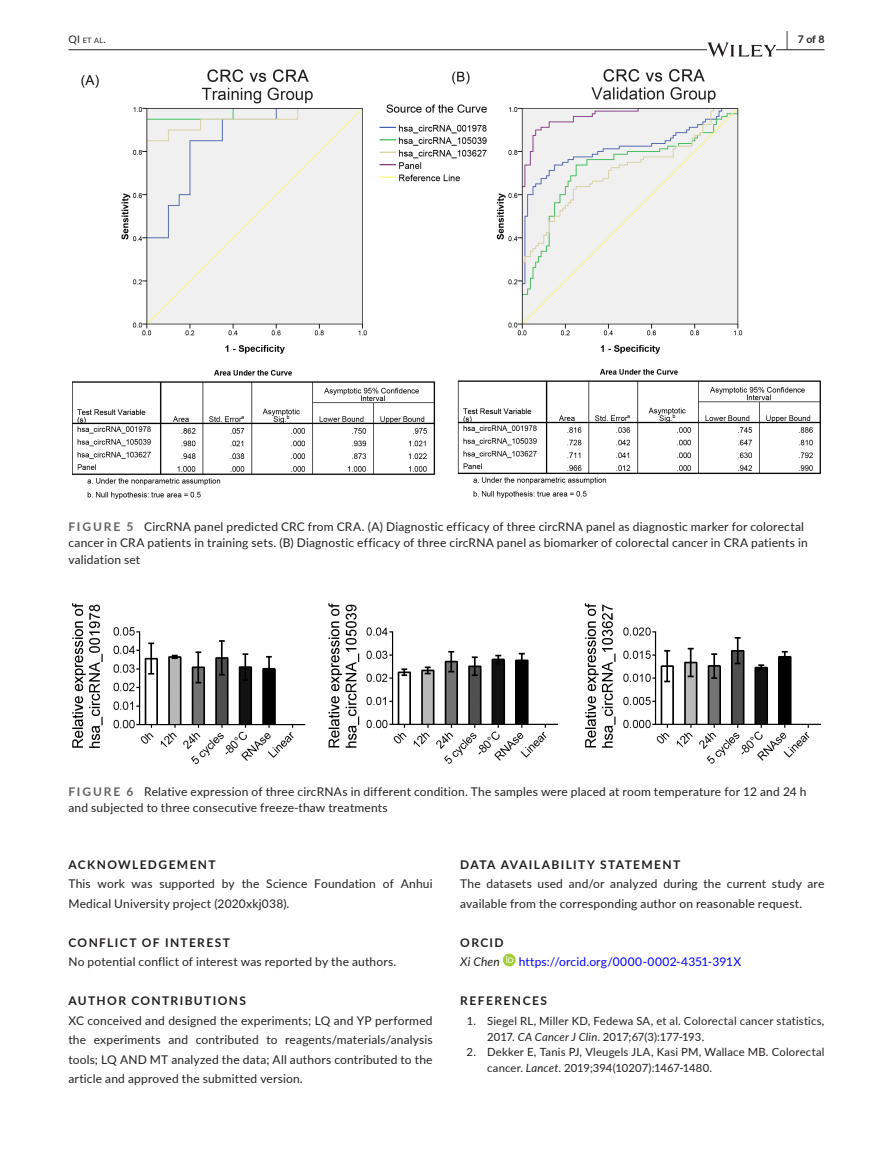
<style>
.page{position:relative;width:893px;height:1174px;background:#fff}
.page>*{position:absolute;margin:0;border:0;box-sizing:border-box;transform-origin:0 0}
.t1{font:12px/19.5px "Lato";letter-spacing:.015em;color:#231f20}
.t2{font:700 12px "Lato";letter-spacing:.115em;color:#231f20}
.t3{font:12px "Lato";letter-spacing:.015em;color:#00f}
.t4{font:italic 12px "Lato";letter-spacing:.015em;color:#231f20}
.t5{font:11.25px/15.8px "Lato";letter-spacing:.015em;color:#231f20}
.t6{font:700 10.5px "Lato";color:#231f20}
.t7{font:7.35px "Lato";color:#231f20}
.s1{font-size:10.5px}
.s2{font-size:19.5px}
.s3{font-weight:700;color:#636366}
.s4{font-style:italic}
</style>
<div class="page">
<hr style="left:68px;top:49px;width:756px;height:1px;background:#231f20">
<svg style="left:707px;top:42px;width:69px;height:15px"></svg>
<svg style="left:503px;top:953px;width:13px;height:13px"></svg>
<svg style="left:506px;top:956px;width:7px;height:7px"></svg>
<img style="left:72px;top:69px;width:749px;height:430px">
<img style="left:72px;top:604px;width:749px;height:159px">
<p class="t7" style="left:68px;top:35px;width:39px"><span class="s1">QI</span> et al<span class="s1">.</span></p>
<p class="t6" style="left:786px;top:31px;width:40px"><span class="s2">|</span> 7 of 8</p>
<p class="t1" style="left:68px;top:518px;width:741px;line-height:16.5px"><span class="s3">FIGURE 5</span> CircRNA panel predicted CRC from CRA. (A) Diagnostic efficacy of three circRNA panel as diagnostic marker for colorectal cancer in CRA patients in training sets. (B) Diagnostic efficacy of three circRNA panel as biomarker of colorectal cancer in CRA patients in validation set</p>
<p class="t1" style="left:68px;top:782px;width:739px;line-height:16.5px"><span class="s3">FIGURE 6</span> Relative expression of three circRNAs in different condition. The samples were placed at room temperature for 12 and 24 h and subjected to three consecutive freeze-thaw treatments</p>
<p class="t2" style="left:68px;top:855px;width:149px">ACKNOWLEDGEMENT</p>
<p class="t1" style="left:68px;top:873px;width:366px">This work was supported by the Science Foundation of Anhui<br>Medical University project (2020xkj038).</p>
<p class="t2" style="left:68px;top:933px;width:163px">CONFLICT OF INTEREST</p>
<p class="t1" style="left:68px;top:951px;width:330px">No potential conflict of interest was reported by the authors.</p>
<p class="t2" style="left:68px;top:992px;width:179px">AUTHOR CONTRIBUTIONS</p>
<p class="t1" style="left:68px;top:1010px;width:366px;text-align:justify">XC conceived and designed the experiments; LQ and YP performed the experiments and contributed to reagents/materials/analysis tools; LQ AND MT analyzed the data; All authors contributed to the article and approved the submitted version.</p>
<p class="t2" style="left:460px;top:855px;width:221px">DATA AVAILABILITY STATEMENT</p>
<p class="t1" style="left:460px;top:873px;width:366px">The datasets used and/or analyzed during the current study are available from the corresponding author on reasonable request.</p>
<p class="t2" style="left:460px;top:933px;width:45px">ORCID</p>
<p class="t4" style="left:460px;top:953px;width:41px">Xi Chen</p>
<p class="t3" style="left:519px;top:953px;width:224px">https://orcid.org/0000-0002-4351-391X</p>
<p class="t2" style="left:460px;top:992px;width:88px">REFERENCES</p>
<p class="t5" style="left:487px;top:1012px;width:339px;text-indent:-20px">1. Siegel RL, Miller KD, Fedewa SA, et al. Colorectal cancer statistics,<br>2017. <span class="s4">CA Cancer J Clin</span>. 2017;67(3):177-193.</p>
<p class="t5" style="left:487px;top:1044px;width:339px;text-indent:-21px">2. Dekker E, Tanis PJ, Vleugels JLA, Kasi PM, Wallace MB. Colorectal cancer. <span class="s4">Lancet</span>. 2019;394(10207):1467-1480.</p>
</div>
